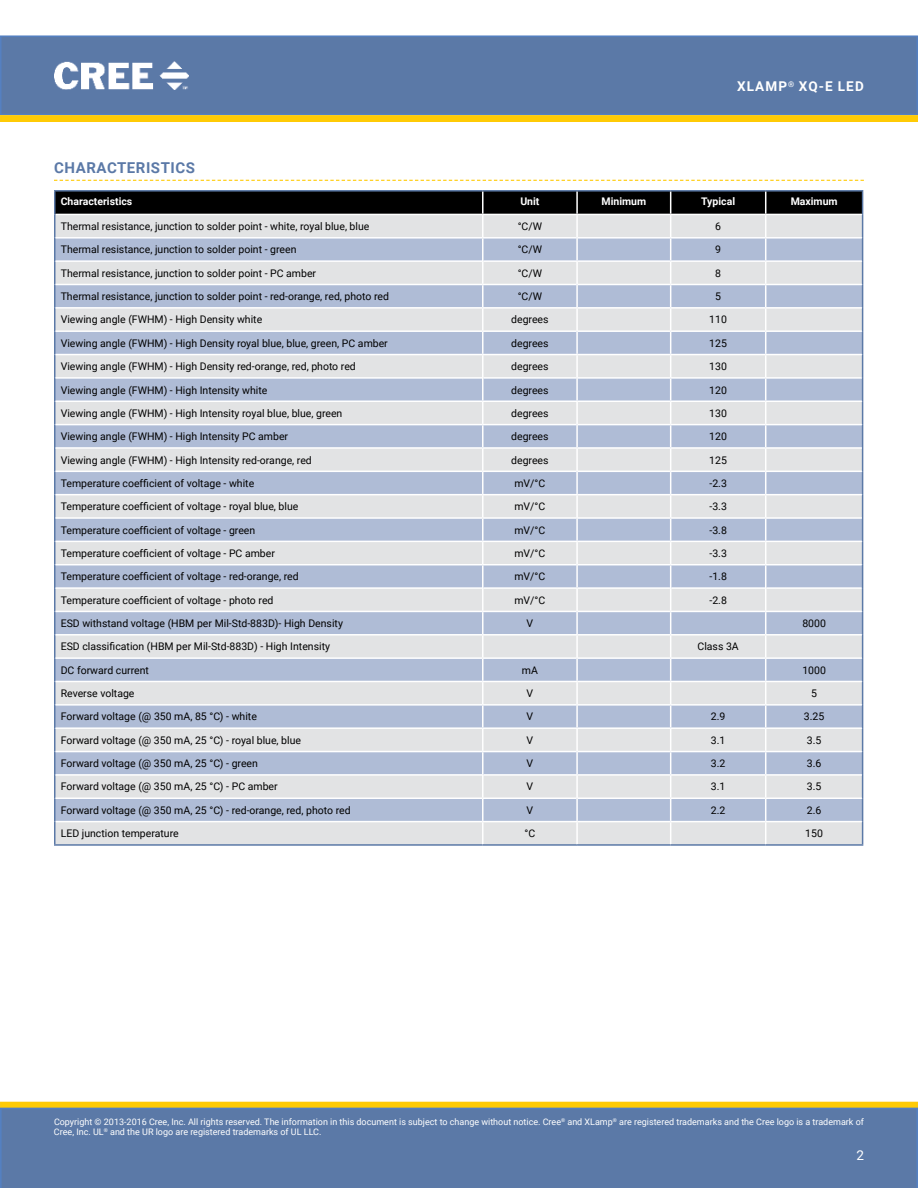
<style>
.page{position:relative;width:918px;height:1188px;background:#fff}
.page>*{position:absolute;margin:0;border:0;box-sizing:border-box;transform-origin:0 0}
.t1{font:700 15px "Roboto";letter-spacing:.035em;color:#5b79a7}
.t2{font:700 13.5px "Roboto";letter-spacing:.085em;color:#fff}
.t3{font:13.5px "Roboto";color:#fff}
.t4{font:10.5px "Roboto";color:#000}
.t5{font:700 10.5px "Roboto";color:#fff}
.t6{font:9px/10.8px "Roboto";color:#fff}
</style>
<div class="page">
<div style="left:0;top:35px;width:918px;height:80px;background:#5b79a7"></div>
<img style="left:55px;top:62px;width:134px;height:28px">
<div style="left:1px;top:1102px;width:916px;height:6px;background:#ffcb05"></div>
<div style="left:0;top:1102px;width:918px;height:6px;border:1px solid #fdca0b"></div>
<div style="left:0;top:1108px;width:918px;height:80px;background:#5b79a7"></div>
<svg style="left:0;top:115px;width:918px;height:7px;background:#fdca09"></svg>
<svg style="left:54px;top:180px;width:810px;height:1px"></svg>
<hr style="left:54px;top:214px;width:2px;height:24px;background:#5b79a7">
<hr style="left:54px;top:238px;width:2px;height:23px;background:#5b79a7">
<hr style="left:54px;top:261px;width:2px;height:23px;background:#5b79a7">
<hr style="left:54px;top:284px;width:2px;height:24px;background:#5b79a7">
<hr style="left:54px;top:308px;width:2px;height:23px;background:#5b79a7">
<hr style="left:54px;top:331px;width:2px;height:24px;background:#5b79a7">
<hr style="left:54px;top:355px;width:2px;height:23px;background:#5b79a7">
<hr style="left:54px;top:378px;width:2px;height:23px;background:#5b79a7">
<hr style="left:54px;top:401px;width:2px;height:24px;background:#5b79a7">
<hr style="left:54px;top:425px;width:2px;height:23px;background:#5b79a7">
<hr style="left:54px;top:448px;width:2px;height:23px;background:#5b79a7">
<hr style="left:54px;top:471px;width:2px;height:24px;background:#5b79a7">
<hr style="left:54px;top:495px;width:2px;height:23px;background:#5b79a7">
<hr style="left:54px;top:518px;width:2px;height:23px;background:#5b79a7">
<hr style="left:54px;top:541px;width:2px;height:24px;background:#5b79a7">
<hr style="left:54px;top:565px;width:2px;height:23px;background:#5b79a7">
<hr style="left:54px;top:588px;width:2px;height:23px;background:#5b79a7">
<hr style="left:54px;top:611px;width:2px;height:24px;background:#5b79a7">
<hr style="left:54px;top:635px;width:2px;height:23px;background:#5b79a7">
<hr style="left:54px;top:658px;width:2px;height:23px;background:#5b79a7">
<hr style="left:54px;top:681px;width:2px;height:24px;background:#5b79a7">
<hr style="left:54px;top:705px;width:2px;height:23px;background:#5b79a7">
<hr style="left:54px;top:728px;width:2px;height:24px;background:#5b79a7">
<hr style="left:54px;top:752px;width:2px;height:23px;background:#5b79a7">
<hr style="left:54px;top:775px;width:2px;height:23px;background:#5b79a7">
<hr style="left:54px;top:798px;width:2px;height:24px;background:#5b79a7">
<hr style="left:54px;top:190px;width:429px;height:2px;background:#5b79a7">
<hr style="left:54px;top:192px;width:2px;height:22px;background:#5b79a7">
<hr style="left:54px;top:822px;width:2px;height:22px;background:#5b79a7">
<hr style="left:54px;top:844px;width:429px;height:2px;background:#5b79a7">
<hr style="left:483px;top:844px;width:94px;height:2px;background:#5b79a7">
<hr style="left:577px;top:844px;width:94px;height:2px;background:#5b79a7">
<hr style="left:671px;top:844px;width:95px;height:2px;background:#5b79a7">
<hr style="left:766px;top:844px;width:97px;height:2px;background:#5b79a7">
<hr style="left:483px;top:190px;width:94px;height:2px;background:#5b79a7">
<hr style="left:577px;top:190px;width:94px;height:2px;background:#5b79a7">
<hr style="left:671px;top:190px;width:95px;height:2px;background:#5b79a7">
<hr style="left:766px;top:190px;width:97px;height:2px;background:#5b79a7">
<svg style="left:55px;top:191px;width:808px;height:653px;background:#c6ccd8"></svg>
<hr style="left:483px;top:214px;width:94px;height:1px;background:#fff">
<hr style="left:577px;top:214px;width:94px;height:1px;background:#fff">
<hr style="left:671px;top:214px;width:95px;height:1px;background:#fff">
<hr style="left:766px;top:214px;width:96px;height:1px;background:#fff">
<p class="t2" style="left:737px;top:81px;width:128px">XLamp<sup>®</sup> XQ-E LED</p>
<h1 class="t1" style="left:54px;top:161px;width:142px">CHArACtErIstICs</h1>
<p class="t5" style="left:61px;top:196px;width:73px">Characteristics</p>
<p class="t5" style="left:520px;top:196px;width:21px">unit</p>
<p class="t5" style="left:602px;top:196px;width:46px">Minimum</p>
<p class="t5" style="left:701px;top:196px;width:35px">typical</p>
<p class="t5" style="left:791px;top:196px;width:49px">Maximum</p>
<p class="t4" style="left:61px;top:222px;width:310px">Thermal resistance, junction to solder point - white, royal blue, blue</p>
<p class="t4" style="left:518px;top:219px;width:26px">°C/W</p>
<p class="t4" style="left:715px;top:222px;width:7px">6</p>
<p class="t4" style="left:61px;top:245px;width:237px">Thermal resistance, junction to solder point - green</p>
<p class="t4" style="left:518px;top:242px;width:26px">°C/W</p>
<p class="t4" style="left:715px;top:245px;width:7px">9</p>
<p class="t4" style="left:61px;top:268px;width:257px">Thermal resistance, junction to solder point - PC amber</p>
<p class="t4" style="left:518px;top:266px;width:26px">°C/W</p>
<p class="t4" style="left:715px;top:268px;width:7px">8</p>
<p class="t4" style="left:61px;top:292px;width:330px">Thermal resistance, junction to solder point - red-orange, red, photo red</p>
<p class="t4" style="left:518px;top:289px;width:26px">°C/W</p>
<p class="t4" style="left:715px;top:292px;width:7px">5</p>
<p class="t4" style="left:61px;top:312px;width:203px">Viewing angle (FWHM) - High Density white</p>
<p class="t4" style="left:511px;top:315px;width:39px">degrees</p>
<p class="t4" style="left:709px;top:315px;width:19px">110</p>
<p class="t4" style="left:61px;top:336px;width:329px">Viewing angle (FWHM) - High Density royal blue, blue, green, PC amber</p>
<p class="t4" style="left:511px;top:338px;width:39px">degrees</p>
<p class="t4" style="left:709px;top:336px;width:19px">125</p>
<p class="t4" style="left:61px;top:359px;width:297px">Viewing angle (FWHM) - High Density red-orange, red, photo red</p>
<p class="t4" style="left:511px;top:362px;width:39px">degrees</p>
<p class="t4" style="left:709px;top:362px;width:19px">130</p>
<p class="t4" style="left:61px;top:382px;width:208px">Viewing angle (FWHM) - High Intensity white</p>
<p class="t4" style="left:511px;top:385px;width:39px">degrees</p>
<p class="t4" style="left:709px;top:382px;width:19px">120</p>
<p class="t4" style="left:61px;top:406px;width:283px">Viewing angle (FWHM) - High Intensity royal blue, blue, green</p>
<p class="t4" style="left:511px;top:408px;width:39px">degrees</p>
<p class="t4" style="left:709px;top:408px;width:19px">130</p>
<p class="t4" style="left:61px;top:429px;width:229px">Viewing angle (FWHM) - High Intensity PC amber</p>
<p class="t4" style="left:511px;top:432px;width:39px">degrees</p>
<p class="t4" style="left:709px;top:429px;width:19px">120</p>
<p class="t4" style="left:61px;top:452px;width:253px">Viewing angle (FWHM) - High Intensity red-orange, red</p>
<p class="t4" style="left:511px;top:455px;width:39px">degrees</p>
<p class="t4" style="left:709px;top:452px;width:19px">125</p>
<p class="t4" style="left:61px;top:476px;width:195px">Temperature coef昀椀cient of voltage - white</p>
<p class="t4" style="left:514px;top:476px;width:32px">mV/°C</p>
<p class="t4" style="left:709px;top:476px;width:19px">-2.3</p>
<p class="t4" style="left:61px;top:499px;width:239px">Temperature coef昀椀cient of voltage - royal blue, blue</p>
<p class="t4" style="left:514px;top:499px;width:32px">mV/°C</p>
<p class="t4" style="left:709px;top:502px;width:19px">-3.3</p>
<p class="t4" style="left:61px;top:523px;width:196px">Temperature coef昀椀cient of voltage - green</p>
<p class="t4" style="left:514px;top:523px;width:32px">mV/°C</p>
<p class="t4" style="left:709px;top:525px;width:19px">-3.8</p>
<p class="t4" style="left:61px;top:546px;width:216px">Temperature coef昀椀cient of voltage - PC amber</p>
<p class="t4" style="left:514px;top:546px;width:32px">mV/°C</p>
<p class="t4" style="left:709px;top:548px;width:19px">-3.3</p>
<p class="t4" style="left:61px;top:569px;width:240px">Temperature coef昀椀cient of voltage - red-orange, red</p>
<p class="t4" style="left:514px;top:569px;width:32px">mV/°C</p>
<p class="t4" style="left:709px;top:572px;width:19px">-1.8</p>
<p class="t4" style="left:61px;top:593px;width:214px">Temperature coef昀椀cient of voltage - photo red</p>
<p class="t4" style="left:514px;top:593px;width:32px">mV/°C</p>
<p class="t4" style="left:709px;top:593px;width:19px">-2.8</p>
<p class="t4" style="left:61px;top:616px;width:284px">ESD withstand voltage (HBM per Mil-Std-883D)- High Density</p>
<p class="t4" style="left:527px;top:619px;width:8px">v</p>
<p class="t4" style="left:802px;top:619px;width:25px">8000</p>
<p class="t4" style="left:61px;top:639px;width:271px">ESD classi昀椀cation (HBM per Mil-Std-883D) - High Intensity</p>
<p class="t4" style="left:698px;top:642px;width:43px">Class 3A</p>
<p class="t4" style="left:61px;top:665px;width:90px">DC forward current</p>
<p class="t4" style="left:522px;top:665px;width:18px">mA</p>
<p class="t4" style="left:802px;top:665px;width:25px">1000</p>
<p class="t4" style="left:61px;top:689px;width:75px">Reverse voltage</p>
<p class="t4" style="left:527px;top:689px;width:8px">v</p>
<p class="t4" style="left:811px;top:689px;width:7px">5</p>
<p class="t4" style="left:61px;top:709px;width:198px">Forward voltage (@ 350 mA, 85 °C) - white</p>
<p class="t4" style="left:527px;top:712px;width:8px">v</p>
<p class="t4" style="left:711px;top:709px;width:16px">2.9</p>
<p class="t4" style="left:804px;top:709px;width:22px">3.25</p>
<p class="t4" style="left:61px;top:733px;width:242px">Forward voltage (@ 350 mA, 25 °C) - royal blue, blue</p>
<p class="t4" style="left:527px;top:735px;width:8px">v</p>
<p class="t4" style="left:711px;top:735px;width:16px">3.1</p>
<p class="t4" style="left:807px;top:735px;width:16px">3.5</p>
<p class="t4" style="left:61px;top:756px;width:199px">Forward voltage (@ 350 mA, 25 °C) - green</p>
<p class="t4" style="left:527px;top:759px;width:8px">v</p>
<p class="t4" style="left:711px;top:756px;width:16px">3.2</p>
<p class="t4" style="left:807px;top:759px;width:16px">3.6</p>
<p class="t4" style="left:61px;top:779px;width:219px">Forward voltage (@ 350 mA, 25 °C) - PC amber</p>
<p class="t4" style="left:527px;top:782px;width:8px">v</p>
<p class="t4" style="left:711px;top:782px;width:16px">3.1</p>
<p class="t4" style="left:807px;top:782px;width:16px">3.5</p>
<p class="t4" style="left:61px;top:803px;width:291px">Forward voltage (@ 350 mA, 25 °C) - red-orange, red, photo red</p>
<p class="t4" style="left:527px;top:805px;width:8px">v</p>
<p class="t4" style="left:711px;top:803px;width:16px">2.2</p>
<p class="t4" style="left:807px;top:803px;width:16px">2.6</p>
<p class="t4" style="left:61px;top:829px;width:119px">LeD junction temperature</p>
<p class="t4" style="left:525px;top:826px;width:12px">°C</p>
<p class="t4" style="left:805px;top:829px;width:19px">150</p>
<p class="t6" style="left:54px;top:1117px;width:812px">Copyright © 2013-2016 Cree, Inc. All rights reserved. The information in this document is subject to change without notice. Cree<sup>®</sup> and XLamp<sup>®</sup> are registered trademarks and the Cree logo is a trademark of<br>Cree, Inc. UL<sup>®</sup> and the UR logo are registered trademarks of UL LLC.</p>
<p class="t3" style="left:856px;top:1145px;width:9px">2</p>
</div>
